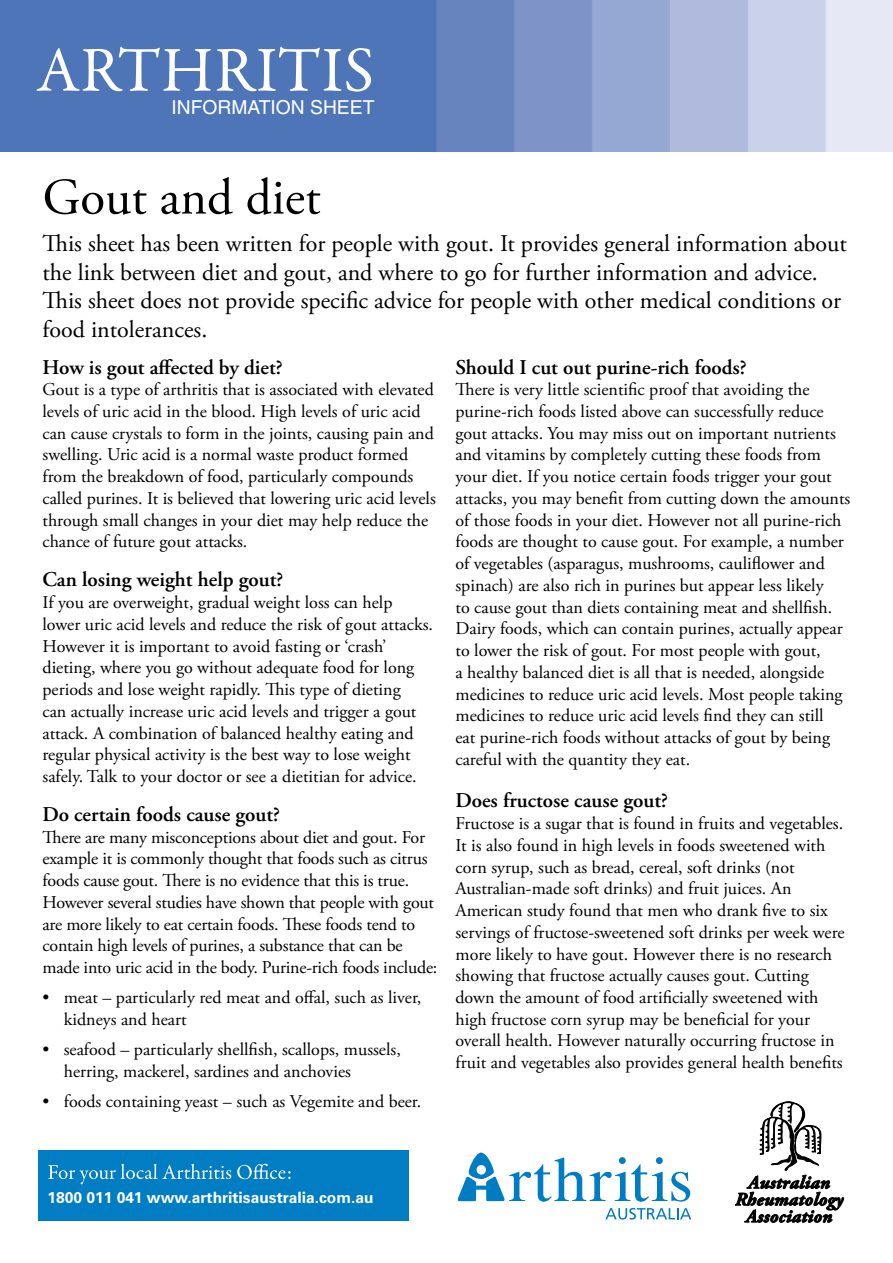
<style>
.page{position:relative;width:893px;height:1263px;background:#fff}
.page>*{position:absolute;margin:0;border:0;box-sizing:border-box;transform-origin:0 0}
.t1{font:64.2px "Garamond Premr Pro";letter-spacing:.01em;color:#fff}
.t2{font:51px "Adobe Garamond Pro";color:#000}
.t3{font:24px/28.8px "Adobe Garamond Pro";color:#000}
.t4{font:600 21px "Adobe Garamond Pro";color:#000}
.t5{font:19.2px "Helvetica";color:#fff}
.t6{font:18px/21.8px "Adobe Garamond Pro";color:#000}
.t7{font:700 15.6px "Univers";color:#fff}
</style>
<div class="page">
<svg style="left:735px;top:1101px;width:109px;height:122px"></svg>
<img style="left:0;top:0;width:893px;height:152px">
<svg style="left:457px;top:1152px;width:234px;height:50px"></svg>
<svg style="left:605px;top:1208px;width:86px;height:11px"></svg>
<div style="left:38px;top:1150px;width:370px;height:71px;background:#007dc3"></div>
<svg style="left:48px;top:1164px;width:243px;height:20px"></svg>
<h1 class="t1" style="left:36px;top:32px;width:339px">ARTHRITIS</h1>
<p class="t5" style="left:171px;top:96px;width:204px">INFORMATION SHEET</p>
<h2 class="t2" style="left:43px;top:167px;width:280px">Gout and diet</h2>
<p class="t3" style="left:43px;top:230px;width:806px">This sheet has been written for people with gout. It provides general information about the link between diet and gout, and where to go for further information and advice.<br>This sheet does not provide specific advice for people with other medical conditions or food intolerances.</p>
<p class="t4" style="left:43px;top:355px;width:242px">How is gout affected by diet?</p>
<p class="t6" style="left:43px;top:379px;width:395px">Gout is a type of arthritis that is associated with elevated levels of uric acid in the blood. High levels of uric acid can cause crystals to form in the joints, causing pain and swelling. Uric acid is a normal waste product formed from the breakdown of food, particularly compounds called purines. It is believed that lowering uric acid levels through small changes in your diet may help reduce the chance of future gout attacks.</p>
<p class="t4" style="left:43px;top:567px;width:242px">Can losing weight help gout?</p>
<p class="t6" style="left:43px;top:592px;width:392px">If you are overweight, gradual weight loss can help lower uric acid levels and reduce the risk of gout attacks.<br>However it is important to avoid fasting or ‘crash’ dieting, where you go without adequate food for long periods and lose weight rapidly. This type of dieting<br>can actually increase uric acid levels and trigger a gout attack. A combination of balanced healthy eating and regular physical activity is the best way to lose weight safely. Talk to your doctor or see a dietitian for advice.</p>
<p class="t4" style="left:43px;top:802px;width:239px">Do certain foods cause gout?</p>
<p class="t6" style="left:43px;top:827px;width:396px">There are many misconceptions about diet and gout. For example it is commonly thought that foods such as citrus foods cause gout. There is no evidence that this is true.<br>However several studies have shown that people with gout are more likely to eat certain foods. These foods tend to contain high levels of purines, a substance that can be made into uric acid in the body. Purine-rich foods include:</p>
<p class="t6" style="left:64px;top:987px;width:359px;text-indent:-21px">• meat – particularly red meat and offal, such as liver, kidneys and heart</p>
<p class="t6" style="left:64px;top:1039px;width:339px;text-indent:-21px">• seafood – particularly shellfish, scallops, mussels, herring, mackerel, sardines and anchovies</p>
<p class="t6" style="left:43px;top:1091px;width:380px">• foods containing yeast – such as Vegemite and beer.</p>
<p class="t4" style="left:455px;top:355px;width:293px">Should I cut out purine-rich foods?</p>
<p class="t6" style="left:455px;top:379px;width:396px">There is very little scientific proof that avoiding the purine-rich foods listed above can successfully reduce gout attacks. You may miss out on important nutrients and vitamins by completely cutting these foods from your diet. If you notice certain foods trigger your gout attacks, you may benefit from cutting down the amounts of those foods in your diet. However not all purine-rich foods are thought to cause gout. For example, a number of vegetables (asparagus, mushrooms, cauliflower and spinach) are also rich in purines but appear less likely<br>to cause gout than diets containing meat and shellfish.<br>Dairy foods, which can contain purines, actually appear to lower the risk of gout. For most people with gout,<br>a healthy balanced diet is all that is needed, alongside medicines to reduce uric acid levels. Most people taking medicines to reduce uric acid levels find they can still<br>eat purine-rich foods without attacks of gout by being careful with the quantity they eat.</p>
<p class="t4" style="left:455px;top:788px;width:214px">Does fructose cause gout?</p>
<p class="t6" style="left:455px;top:813px;width:391px">Fructose is a sugar that is found in fruits and vegetables.<br>It is also found in high levels in foods sweetened with corn syrup, such as bread, cereal, soft drinks (not Australian-made soft drinks) and fruit juices. An American study found that men who drank five to six servings of fructose-sweetened soft drinks per week were more likely to have gout. However there is no research showing that fructose actually causes gout. Cutting down the amount of food artificially sweetened with high fructose corn syrup may be beneficial for your overall health. However naturally occurring fructose in fruit and vegetables also provides general health benefits</p>
<p class="t7" style="left:47px;top:1188px;width:328px">1800 011 041 www.arthritisaustralia.com.au</p>
</div>
